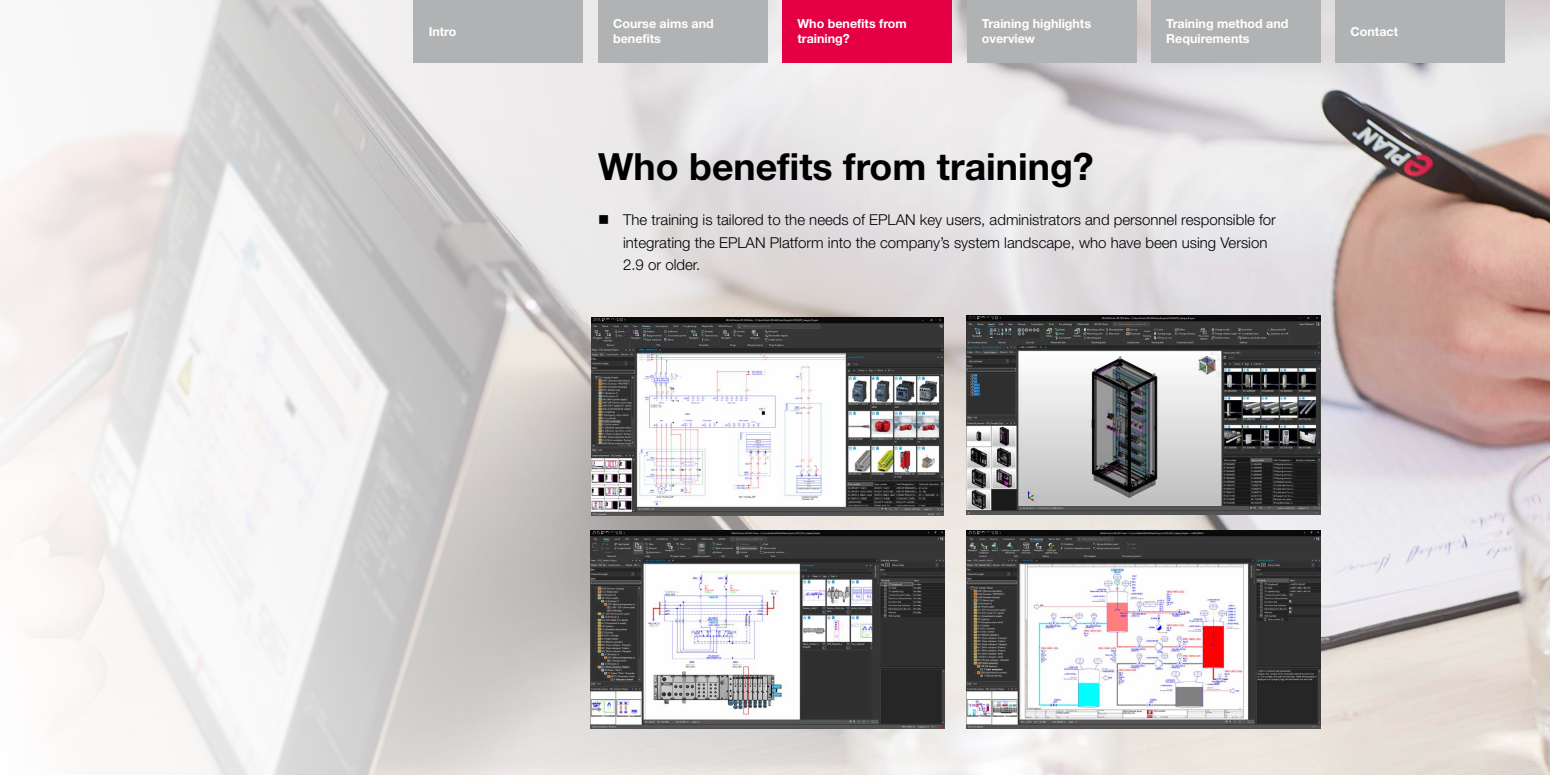
<style>
.page{position:relative;width:1550px;height:775px;background:#fff}
.page>*{position:absolute;margin:0;border:0;box-sizing:border-box;transform-origin:0 0}
.t1{font:700 37.5px "Helvetica Neue LT Pro";color:#000}
.t2{font:300 15px/22.5px "Helvetica Neue LT Pro";color:#000}
.t3{font:700 12.5px/15px "Helvetica Neue LT Pro";color:#fff}
</style>
<div class="page">
<img style="left:0;top:0;width:1550px;height:775px">
<div style="left:598px;top:0;width:169px;height:62px;background:#b1b2b3"></div>
<div style="left:782px;top:0;width:170px;height:62px;background:#e50043"></div>
<div style="left:967px;top:0;width:169px;height:62px;background:#b1b2b3"></div>
<div style="left:1151px;top:0;width:170px;height:62px;background:#b1b2b3"></div>
<div style="left:1336px;top:0;width:169px;height:62px;background:#b1b2b3"></div>
<div style="left:414px;top:0;width:169px;height:62px;background:#b1b2b3"></div>
<img style="left:967px;top:530px;width:354px;height:199px">
<img style="left:967px;top:316px;width:354px;height:199px">
<img style="left:591px;top:530px;width:353px;height:199px">
<img style="left:591px;top:317px;width:353px;height:199px">
<p class="t3" style="left:613px;top:16px;width:102px">Course aims and benefits</p>
<p class="t3" style="left:798px;top:16px;width:111px">Who benefits from training?</p>
<p class="t3" style="left:982px;top:16px;width:111px">Training highlights overview</p>
<p class="t3" style="left:1166px;top:16px;width:124px">Training method and<br>Requirements</p>
<p class="t3" style="left:429px;top:23px;width:29px">Intro</p>
<p class="t3" style="left:1351px;top:23px;width:49px">Contact</p>
<h1 class="t1" style="left:598px;top:144px;width:497px">Who benefits from training?</h1>
<p class="t2" style="left:623px;top:208px;width:654px;text-indent:-25px">■ The training is tailored to the needs of EPLAN key users, administrators and personnel responsible for integrating the EPLAN Platform into the company’s system landscape, who have been using Version<br>2.9 or older.</p>
</div>
